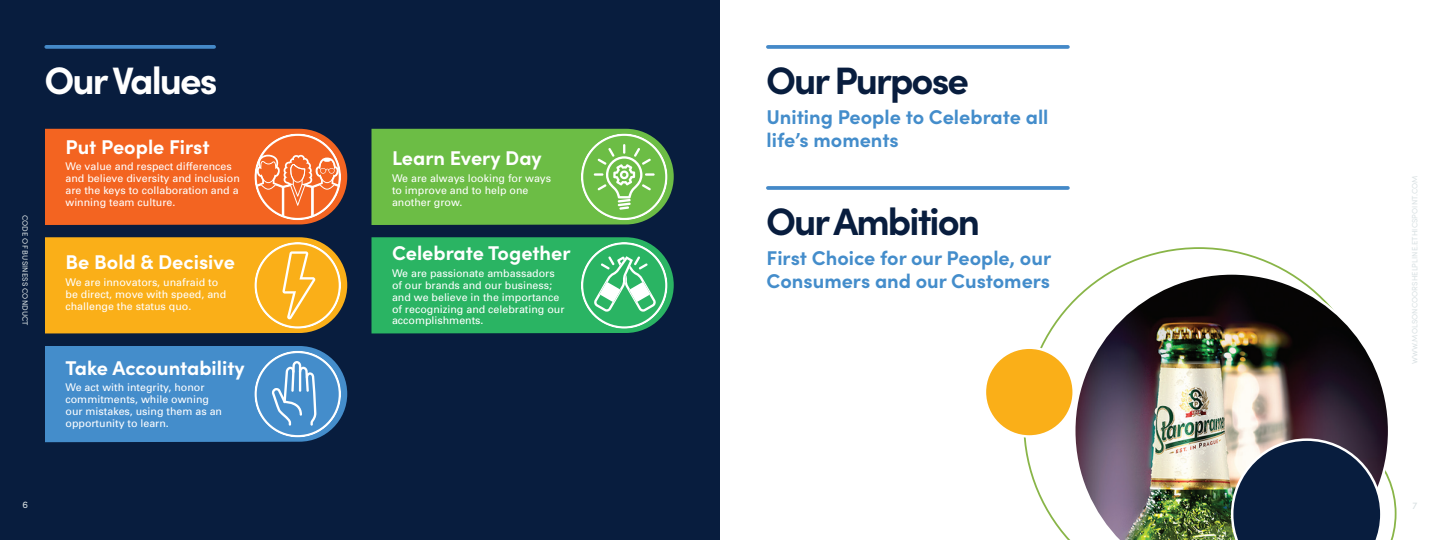
<style>
.page{position:relative;width:1440px;height:540px;background:#fff}
.page>*{position:absolute;margin:0;border:0;box-sizing:border-box;transform-origin:0 0}
.t1{font:700 38.25px "Sofia Pro";letter-spacing:-.05em;color:#081d3e}
.t2{font:700 38.25px "Sofia Pro";letter-spacing:-.05em;color:#fff}
.t3{font:700 19.88px/22.5px "Sofia Pro";color:#448dcb}
.t4{font:700 19.88px "Sofia Pro";color:#fff}
.t5{font:10.62px/11.9px "Univers";color:#fff}
.t6{font:9.62px "Sofia Pro";color:#d8e0e2}
.t7{font:7.75px "Sofia Pro";letter-spacing:.01em;color:#d8e0e2}
</style>
<div class="page">
<div style="left:0;top:0;width:720px;height:540px;background:#081d3e"></div>
<svg style="left:46px;top:45px;width:168px;height:4px"></svg>
<svg style="left:45px;top:129px;width:302px;height:96px"></svg>
<svg style="left:371px;top:129px;width:303px;height:96px"></svg>
<svg style="left:371px;top:237px;width:303px;height:96px"></svg>
<svg style="left:45px;top:237px;width:302px;height:96px"></svg>
<svg style="left:45px;top:346px;width:302px;height:96px"></svg>
<svg style="left:768px;top:45px;width:300px;height:4px"></svg>
<svg style="left:768px;top:186px;width:300px;height:4px"></svg>
<svg style="left:1023px;top:247px;width:266px;height:293px"></svg>
<img style="left:1073px;top:272px;width:315px;height:268px">
<div style="left:985px;top:348px;width:89px;height:88px;background:#faaf18;border-radius:50%"></div>
<div style="left:984px;top:346px;width:91px;height:92px;border:2px solid #fff;border-radius:50%"></div>
<svg style="left:1215px;top:423px;width:182px;height:117px"></svg>
<p class="t7" style="left:31px;top:215px;width:112px;rotate:90deg">CODE OF BUSINESS CONDUCT</p>
<h1 class="t2" style="left:44px;top:51px;width:175px">Our Values</h1>
<h2 class="t4" style="left:66px;top:131px;width:146px">Put People First</h2>
<h2 class="t4" style="left:392px;top:143px;width:151px">Learn Every Day</h2>
<p class="t5" style="left:66px;top:161px;width:176px">We value and respect differences and believe diversity and inclusion are the keys to collaboration and a winning team culture.</p>
<p class="t5" style="left:392px;top:172px;width:161px">We are always looking for ways to improve and to help one another grow.</p>
<h2 class="t4" style="left:66px;top:247px;width:171px">Be Bold &amp; Decisive</h2>
<p class="t5" style="left:66px;top:276px;width:162px">We are innovators, unafraid to be direct, move with speed, and challenge the status quo.</p>
<h2 class="t4" style="left:66px;top:352px;width:181px">Take Accountability</h2>
<p class="t5" style="left:66px;top:382px;width:158px">We act with integrity, honor commitments, while owning our mistakes, using them as an opportunity to learn.</p>
<h2 class="t4" style="left:392px;top:238px;width:180px">Celebrate Together</h2>
<p class="t5" style="left:392px;top:267px;width:174px">We are passionate ambassadors of our brands and our business; and we believe in the importance of recognizing and celebrating our accomplishments.</p>
<h1 class="t1" style="left:766px;top:51px;width:205px">Our Purpose</h1>
<h2 class="t3" style="left:767px;top:104px;width:283px">Uniting People to Celebrate all life’s moments</h2>
<h1 class="t1" style="left:766px;top:192px;width:216px">Our Ambition</h1>
<h2 class="t3" style="left:767px;top:245px;width:286px">First Choice for our People, our<br>Consumers and our Customers</h2>
<p class="t7" style="left:1409px;top:364px;width:190px;rotate:-90deg">WWW.MOLSONCOORSHELPLINE.ETHICSPOINT.COM</p>
<p class="t6" style="left:22px;top:498px;width:7px">6</p>
<p class="t6" style="left:1413px;top:499px;width:6px">7</p>
</div>
